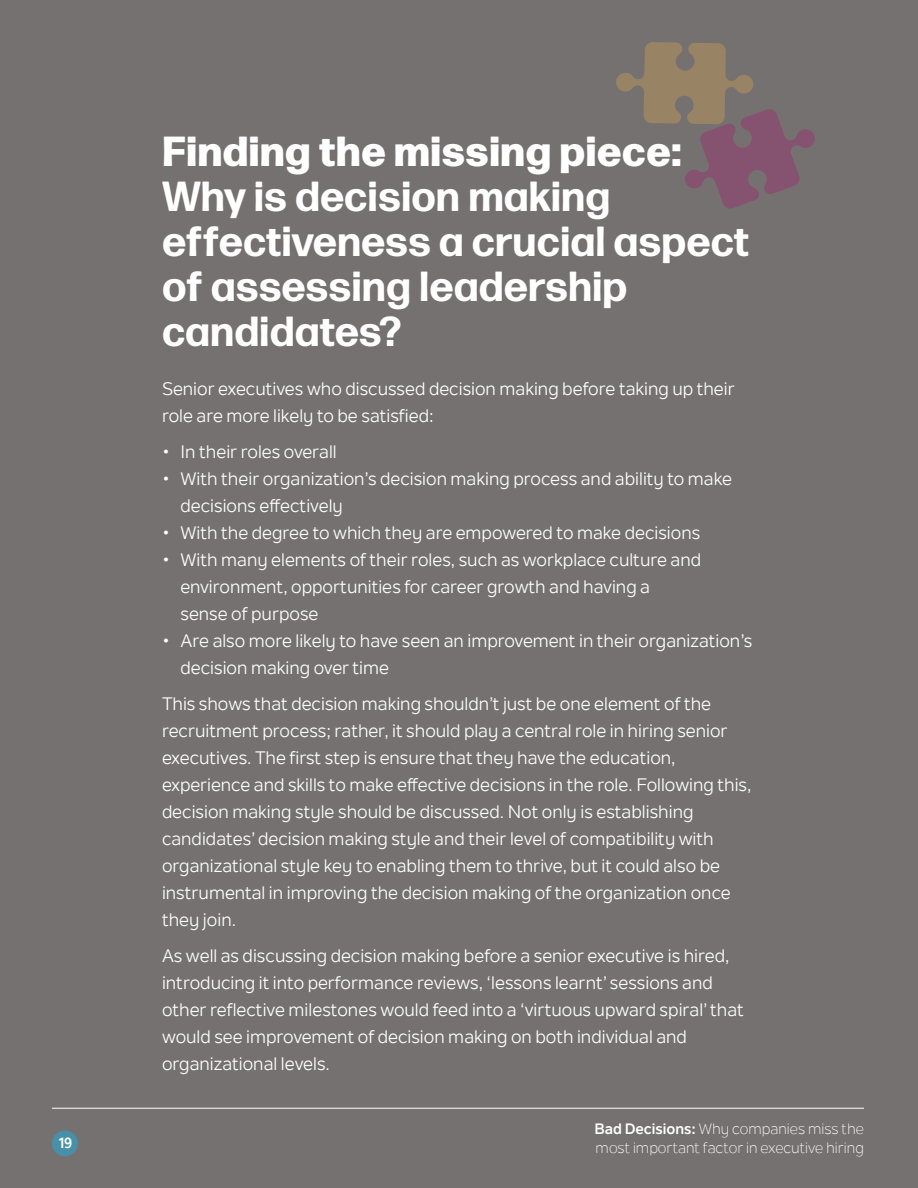
<style>
.page{position:relative;width:918px;height:1188px;background:#767171}
.page>*{position:absolute;margin:0;border:0;box-sizing:border-box;transform-origin:0 0}
.t1{font:700 42px/45px "Forma DJR Micro";color:#fff}
.t2{font:800 42px "Forma DJR Micro";color:#fff}
.t3{font:18px/27px "Nolan Next";color:#fff}
.t4{font:15px/19.5px "Nolan Next";color:#fff}
.t5{font:700 15px "Nolan Next";color:#fff}
.s1{font-weight:700}
</style>
<div class="page">
<div style="left:52px;top:1130px;width:26px;height:26px;background:#4890a9;border-radius:50%"></div>
<hr style="left:52px;top:1108px;width:812px;height:1px;background:#fff">
<svg style="left:616px;top:42px;width:199px;height:167px"></svg>
<p class="t5" style="left:59px;top:1134px;width:15px">19</p>
<h1 class="t2" style="left:162px;top:118px;width:521px">Finding the missing piece:</h1>
<h1 class="t1" style="left:162px;top:173px;width:589px">Why is decision making effectiveness a crucial aspect of assessing leadership candidates?</h1>
<p class="t3" style="left:162px;top:375px;width:574px">Senior executives who discussed decision making before taking up their role are more likely to be satisfied:</p>
<p class="t3" style="left:162px;top:438px;width:176px">• In their roles overall</p>
<p class="t3" style="left:181px;top:465px;width:553px;text-indent:-19px">• With their organization’s decision making process and ability to make decisions effectively</p>
<p class="t3" style="left:162px;top:519px;width:540px">• With the degree to which they are empowered to make decisions</p>
<p class="t3" style="left:181px;top:546px;width:522px;text-indent:-19px">• With many elements of their roles, such as workplace culture and environment, opportunities for career growth and having a sense of purpose</p>
<p class="t3" style="left:181px;top:627px;width:573px;text-indent:-19px">• Are also more likely to have seen an improvement in their organization’s decision making over time</p>
<p class="t3" style="left:162px;top:690px;width:591px">This shows that decision making shouldn’t just be one element of the recruitment process; rather, it should play a central role in hiring senior executives. The first step is ensure that they have the education, experience and skills to make effective decisions in the role. Following this, decision making style should be discussed. Not only is establishing candidates’ decision making style and their level of compatibility with organizational style key to enabling them to thrive, but it could also be instrumental in improving the decision making of the organization once they join.</p>
<p class="t3" style="left:162px;top:942px;width:583px">As well as discussing decision making before a senior executive is hired, introducing it into performance reviews, ‘lessons learnt’ sessions and other reflective milestones would feed into a ‘virtuous upward spiral’ that would see improvement of decision making on both individual and organizational levels.</p>
<p class="t4" style="left:595px;top:1119px;width:271px"><span class="s1">Bad Decisions:</span> Why companies miss the most important factor in executive hiring</p>
</div>
